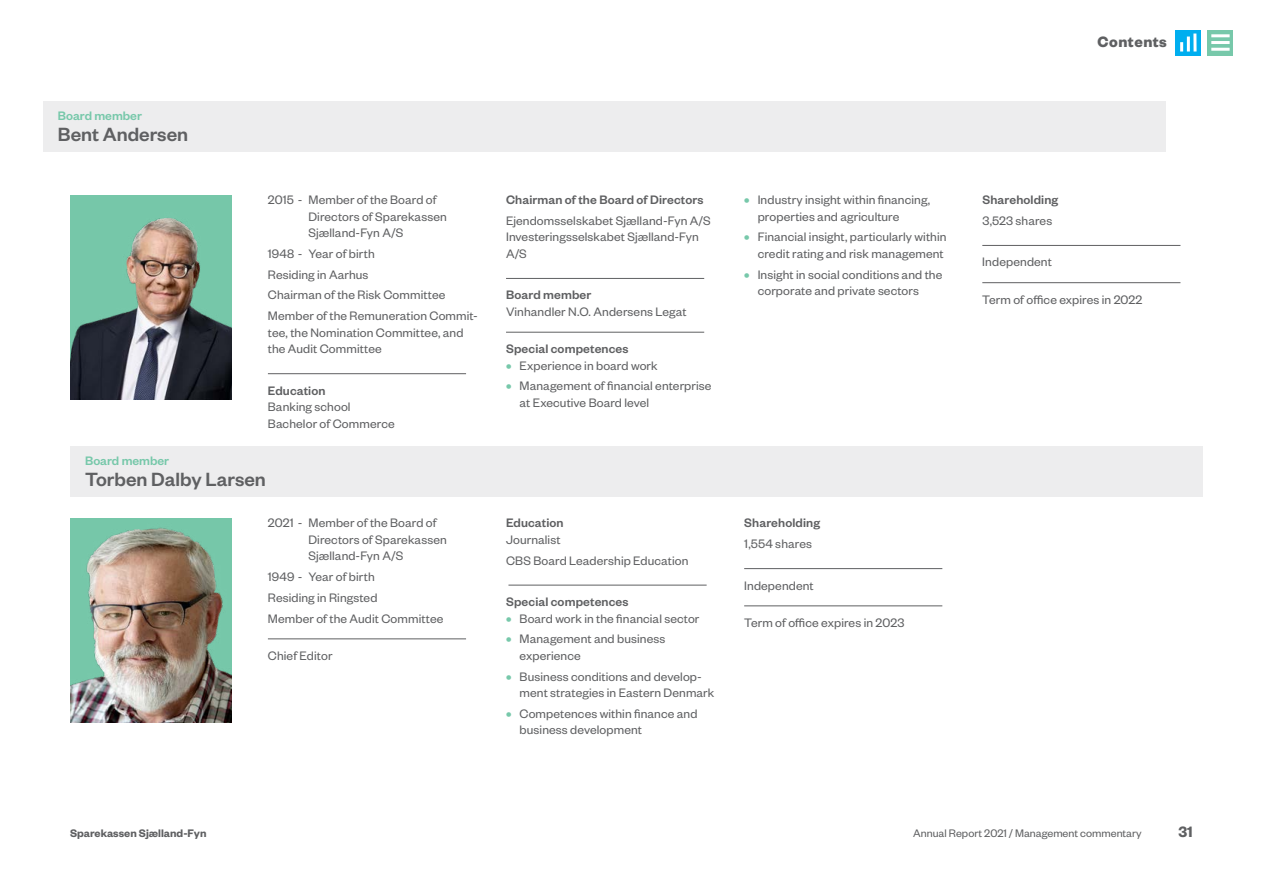
<style>
.page{position:relative;width:1263px;height:893px;background:#fff}
.page>*{position:absolute;margin:0;border:0;box-sizing:border-box;transform-origin:0 0}
.t1{font:500 21px "Founders Grotesk";color:#5f6062}
.t2{font:700 16.5px "Founders Grotesk";letter-spacing:.03em;color:#5f6062}
.t3{font:600 16.5px "Founders Grotesk";color:#5f6062}
.t4{font:13.5px/16.5px "Founders Grotesk";letter-spacing:.01em;color:#5f6062}
.t5{font:500 13.5px "Founders Grotesk";letter-spacing:.01em;color:#5f6062}
.t6{font:500 13.5px "Founders Grotesk";color:#77c8aa}
.t7{font:12px "Founders Grotesk";color:#5f6062}
.t8{font:600 12px "Founders Grotesk";color:#5f6062}
.s1{font-weight:700;color:#77c8aa}
</style>
<div class="page">
<div style="left:70px;top:446px;width:1132px;height:51px;background:#ededee"></div>
<hr style="left:268px;top:639px;width:198px;height:1px;background:#5f6062">
<hr style="left:508px;top:585px;width:199px;height:1px;background:#5f6062">
<hr style="left:744px;top:568px;width:198px;height:1px;background:#5f6062">
<hr style="left:744px;top:606px;width:198px;height:1px;background:#5f6062">
<img style="left:70px;top:519px;width:162px;height:204px">
<div style="left:43px;top:101px;width:1122px;height:50px;background:#ededee"></div>
<hr style="left:268px;top:373px;width:198px;height:1px;background:#5f6062">
<hr style="left:506px;top:278px;width:198px;height:1px;background:#5f6062">
<hr style="left:506px;top:332px;width:198px;height:1px;background:#5f6062">
<hr style="left:982px;top:245px;width:198px;height:1px;background:#5f6062">
<hr style="left:982px;top:282px;width:198px;height:1px;background:#5f6062">
<img style="left:70px;top:196px;width:162px;height:204px">
<div style="left:1208px;top:30px;width:25px;height:25px;background:#77c8aa"></div>
<hr style="left:1211px;top:34px;width:18px;height:3px;background:#fff">
<hr style="left:1211px;top:41px;width:18px;height:3px;background:#fff">
<hr style="left:1211px;top:48px;width:18px;height:3px;background:#fff">
<div style="left:1175px;top:30px;width:26px;height:25px;background:#00aeef"></div>
<hr style="left:1193px;top:34px;width:3px;height:18px;background:#fff">
<hr style="left:1187px;top:37px;width:3px;height:15px;background:#fff">
<svg style="left:1180px;top:42px;width:3px;height:10px"></svg>
<p class="t6" style="left:58px;top:107px;width:86px">Board member</p>
<h1 class="t1" style="left:58px;top:121px;width:132px">Bent Andersen</h1>
<p class="t4" style="left:308px;top:191px;width:140px;text-indent:-40px">2015 - Member of the Board of<br>Directors of Sparekassen<br>Sjælland-Fyn A/S</p>
<p class="t4" style="left:268px;top:243px;width:211px;line-height:20.7px">1948 - Year of birth<br>Residing in Aarhus<br>Chairman of the Risk Committee<br>Member of the Remuneration Commit-</p>
<p class="t4" style="left:268px;top:323px;width:197px">tee, the Nomination Committee, and the Audit Committee</p>
<p class="t5" style="left:268px;top:382px;width:59px">Education</p>
<p class="t4" style="left:268px;top:398px;width:128px">Banking school<br>Bachelor of Commerce</p>
<p class="t6" style="left:85px;top:453px;width:86px">Board member</p>
<h1 class="t1" style="left:85px;top:466px;width:182px">Torben Dalby Larsen</h1>
<p class="t4" style="left:308px;top:514px;width:140px;text-indent:-40px">2021 - Member of the Board of<br>Directors of Sparekassen<br>Sjælland-Fyn A/S</p>
<p class="t4" style="left:268px;top:566px;width:177px;line-height:20.7px">1949 - Year of birth<br>Residing in Ringsted<br>Member of the Audit Committee</p>
<p class="t4" style="left:268px;top:647px;width:66px">Chief Editor</p>
<p class="t5" style="left:506px;top:191px;width:199px">Chairman of the Board of Directors</p>
<p class="t4" style="left:506px;top:212px;width:206px">Ejendomsselskabet Sjælland-Fyn A/S<br>Investeringsselskabet Sjælland-Fyn<br>A/S</p>
<p class="t5" style="left:506px;top:287px;width:87px">Board member</p>
<p class="t4" style="left:506px;top:303px;width:182px">Vinhandler N.O. Andersens Legat</p>
<p class="t5" style="left:506px;top:340px;width:124px">Special competences</p>
<p class="t4" style="left:506px;top:356px;width:153px"><span class="s1">•</span> Experience in board work</p>
<p class="t4" style="left:519px;top:377px;width:193px;text-indent:-14px"><span class="s1">•</span> Management of financial enterprise at Executive Board level</p>
<p class="t5" style="left:506px;top:515px;width:59px">Education</p>
<p class="t4" style="left:506px;top:528px;width:184px;line-height:20.7px">Journalist<br>CBS Board Leadership Education</p>
<p class="t5" style="left:506px;top:593px;width:124px">Special competences</p>
<p class="t4" style="left:506px;top:609px;width:195px"><span class="s1">•</span> Board work in the financial sector</p>
<p class="t4" style="left:519px;top:630px;width:147px;text-indent:-14px"><span class="s1">•</span> Management and business experience</p>
<p class="t4" style="left:519px;top:667px;width:196px;text-indent:-14px"><span class="s1">•</span> Business conditions and develop&shy;ment strategies in Eastern Denmark</p>
<p class="t4" style="left:519px;top:705px;width:179px;text-indent:-14px"><span class="s1">•</span> Competences within finance and business development</p>
<p class="t4" style="left:758px;top:191px;width:174px;text-indent:-14px"><span class="s1">•</span> Industry insight within financing, properties and agriculture</p>
<p class="t4" style="left:744px;top:228px;width:204px;text-align:right"><span class="s1">•</span> Financial insight, particularly within credit rating and risk management</p>
<p class="t4" style="left:758px;top:265px;width:186px;text-indent:-14px"><span class="s1">•</span> Insight in social conditions and the corporate and private sectors</p>
<p class="t5" style="left:744px;top:514px;width:77px">Shareholding</p>
<p class="t4" style="left:744px;top:535px;width:69px">1,554 shares</p>
<p class="t4" style="left:744px;top:576px;width:71px">Independent</p>
<p class="t4" style="left:744px;top:614px;width:162px">Term of office expires in 2023</p>
<p class="t2" style="left:1097px;top:31px;width:71px">Contents</p>
<p class="t5" style="left:982px;top:191px;width:77px">Shareholding</p>
<p class="t4" style="left:982px;top:212px;width:71px">3,523 shares</p>
<p class="t4" style="left:982px;top:253px;width:71px">Independent</p>
<p class="t4" style="left:982px;top:290px;width:162px">Term of office expires in 2022</p>
<p class="t8" style="left:70px;top:825px;width:138px">Sparekassen Sjælland-Fyn</p>
<p class="t7" style="left:913px;top:826px;width:230px">Annual Report 2021 / Management commentary</p>
<p class="t3" style="left:1178px;top:821px;width:16px">31</p>
</div>
